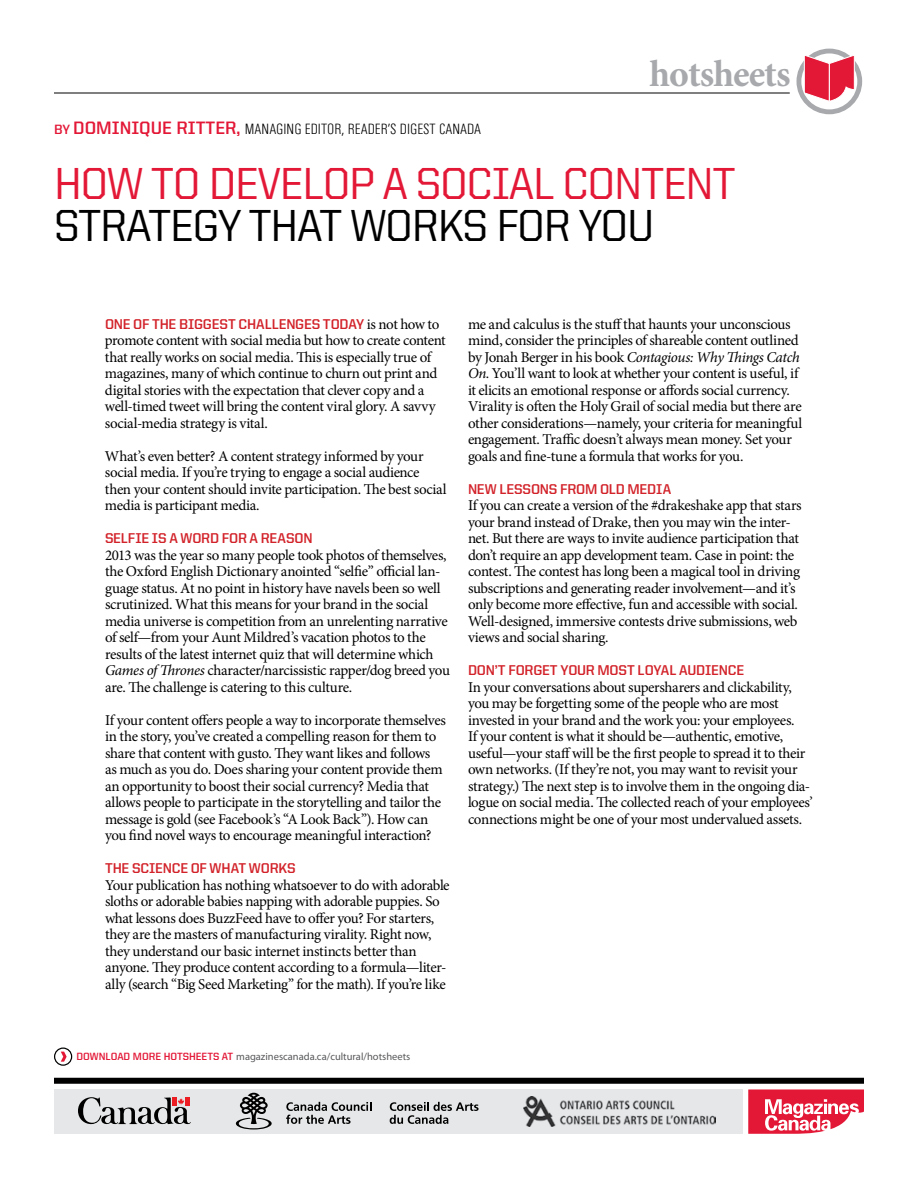
<style>
.page{position:relative;width:918px;height:1188px;background:#fff}
.page>*{position:absolute;margin:0;border:0;box-sizing:border-box;transform-origin:0 0}
.t1{font:500 45px "United Sans Reg";letter-spacing:-.03em;color:#e31837}
.t2{font:500 45px "United Sans Reg";letter-spacing:-.035em;color:#000}
.t3{font:700 37.65px "Minion Pro";letter-spacing:-.025em;color:#a7a9ac}
.t4{font:700 18px "United Sans Reg";color:#e31837}
.t5{font:15px/16.5px "Minion Pro";letter-spacing:-.025em;color:#000}
.t6{font:300 condensed 15px "Univers";color:#000}
.t7{font:700 14.25px "United Sans Reg";letter-spacing:-.01em;color:#d2232a}
.t8{font:10.5px "Myriad Pro";color:#58595b}
.s1{font-size:13.5px}
.s2{font-family:"United Sans Reg";font-weight:700;font-stretch:normal;font-size:18px;color:#e31837}
.s3{font-family:"Minion Pro";font-weight:400;font-size:15px;color:#000}
.s4{font-style:italic}
.s5{font-family:"United Sans Reg";font-weight:700;color:#e31837}
</style>
<div class="page">
<div style="left:796px;top:49px;width:66px;height:65px;border:5px solid #a7a9ac;border-radius:50%"></div>
<svg style="left:803px;top:54px;width:52px;height:48px"></svg>
<svg style="left:748px;top:1089px;width:116px;height:45px"></svg>
<div style="left:54px;top:1089px;width:689px;height:45px;background:#e6e7e8"></div>
<img style="left:524px;top:1097px;width:191px;height:29px">
<svg style="left:78px;top:1097px;width:113px;height:27px"></svg>
<svg style="left:236px;top:1093px;width:36px;height:36px"></svg>
<svg style="left:286px;top:1102px;width:85px;height:22px"></svg>
<svg style="left:390px;top:1102px;width:89px;height:22px"></svg>
<div style="left:54px;top:1078px;width:810px;height:6px;background:#000"></div>
<hr style="left:54px;top:93px;width:736px;height:1px;background:#000">
<svg style="left:55px;top:1048px;width:17px;height:17px"></svg>
<div style="left:54px;top:1048px;width:18px;height:18px;border:1px solid #000;border-radius:50%"></div>
<svg style="left:61px;top:1052px;width:6px;height:10px"></svg>
<p class="t4" style="left:54px;top:118px;width:54px"><span class="s1">BY</span> DOMINI</p>
<p class="t4" style="left:139px;top:118px;width:48px">QUE RITTER</p>
<p class="t6" style="left:237px;top:120px;width:246px"><span class="s2">,</span> MANAGING EDITOR, READER’S DIGEST CANADA</p>
<h2 class="t3" style="left:649px;top:47px;width:143px">hotsheets</h2>
<h1 class="t1" style="left:54px;top:159px;width:681px">HOW TO DEVELOP A SOCIAL CO NTENT</h1>
<h1 class="t2" style="left:54px;top:201px;width:602px">STRATEGY THAT WO RKS FOR YOU</h1>
<p class="t7" style="left:105px;top:316px;width:336px">ONE OF THE BIGGEST CHALLENGES TODAY <span class="s3">is not how to</span></p>
<p class="t5" style="left:105px;top:332px;width:342px">promote content with social media but how to create content that really works on social media. This is especially true of magazines, many of which continue to churn out print and digital stories with the expectation that clever copy and a well-timed tweet will bring the content viral glory. A savvy social-media strategy is vital.</p>
<p class="t5" style="left:105px;top:448px;width:343px">What’s even better? A content strategy informed by your social media. If you’re trying to engage a social audience then your content should invite participation. The best social media is participant media.</p>
<p class="t7" style="left:105px;top:531px;width:209px">SELFIE IS A WORD FOR A REASON</p>
<p class="t5" style="left:105px;top:547px;width:346px">2013 was the year so many people took photos of themselves, the Oxford English Dictionary anointed “selfie” official lan&shy;guage status. At no point in history have navels been so well scrutinized. What this means for your brand in the social media universe is competition from an unrelenting narrative of self—from your Aunt Mildred’s vacation photos to the results of the latest internet quiz that will determine which <span class="s4">Games of Thrones</span> character/narcissistic rapper/dog breed you are. The challenge is catering to this culture.</p>
<p class="t5" style="left:105px;top:712px;width:342px">If your content offers people a way to incorporate themselves in the story, you’ve created a compelling reason for them to share that content with gusto. They want likes and follows as much as you do. Does sharing your content provide them an opportunity to boost their social currency? Media that allows people to participate in the storytelling and tailor the message is gold (see Facebook’s “A Look Back”). How can you find novel ways to encourage meaningful interaction?</p>
<p class="t7" style="left:105px;top:861px;width:192px">THE SCIENCE OF WHAT WORKS</p>
<p class="t5" style="left:105px;top:877px;width:346px">Your publication has nothing whatsoever to do with adorable sloths or adorable babies napping with adorable puppies. So what lessons does BuzzFeed have to offer you? For starters, they are the masters of manufacturing virality. Right now, they understand our basic internet instincts better than anyone. They produce content according to a formula—liter&shy;ally (search “Big Seed Marketing” for the math). If you’re like</p>
<p class="t5" style="left:468px;top:316px;width:336px">me and calculus is the stuff that haunts your unconscious mind, consider the principles of shareable content outlined by Jonah Berger in his book <span class="s4">Contagious: Why Things Catch On</span>. You’ll want to look at whether your content is useful, if it elicits an emotional response or affords social currency.<br>Virality is often the Holy Grail of social media but there are other considerations—namely, your criteria for meaningful engagement. Traffic doesn’t always mean money. Set your goals and fine-tune a formula that works for you.</p>
<p class="t7" style="left:468px;top:481px;width:205px">NEW LESSONS FROM OLD MEDIA</p>
<p class="t5" style="left:468px;top:497px;width:335px">If you can create a version of the #drakeshake app that stars your brand instead of Drake, then you may win the inter&shy;net. But there are ways to invite audience participation that don’t require an app development team. Case in point: the contest. The contest has long been a magical tool in driving subscriptions and generating reader involvement—and it’s only become more effective, fun and accessible with social.<br>Well-designed, immersive contests drive submissions, web views and social sharing.</p>
<p class="t7" style="left:468px;top:663px;width:278px">DON’T FORGET YOUR MOST LOYAL AUDIENCE</p>
<p class="t5" style="left:468px;top:679px;width:346px">In your conversations about supersharers and clickability, you may be forgetting some of the people who are most invested in your brand and the work you: your employees.<br>If your content is what it should be—authentic, emotive, useful—your staff will be the first people to spread it to their own networks. (If they’re not, you may want to revisit your strategy.) The next step is to involve them in the ongoing dia&shy;logue on social media. The collected reach of your employees’ connections might be one of your most undervalued assets.</p>
<p class="t8" style="left:77px;top:1050px;width:335px"><span class="s5">DOWNLOAD MORE HOTSHEETS AT</span> magazinescanada.ca/cultural/hotsheets</p>
</div>
